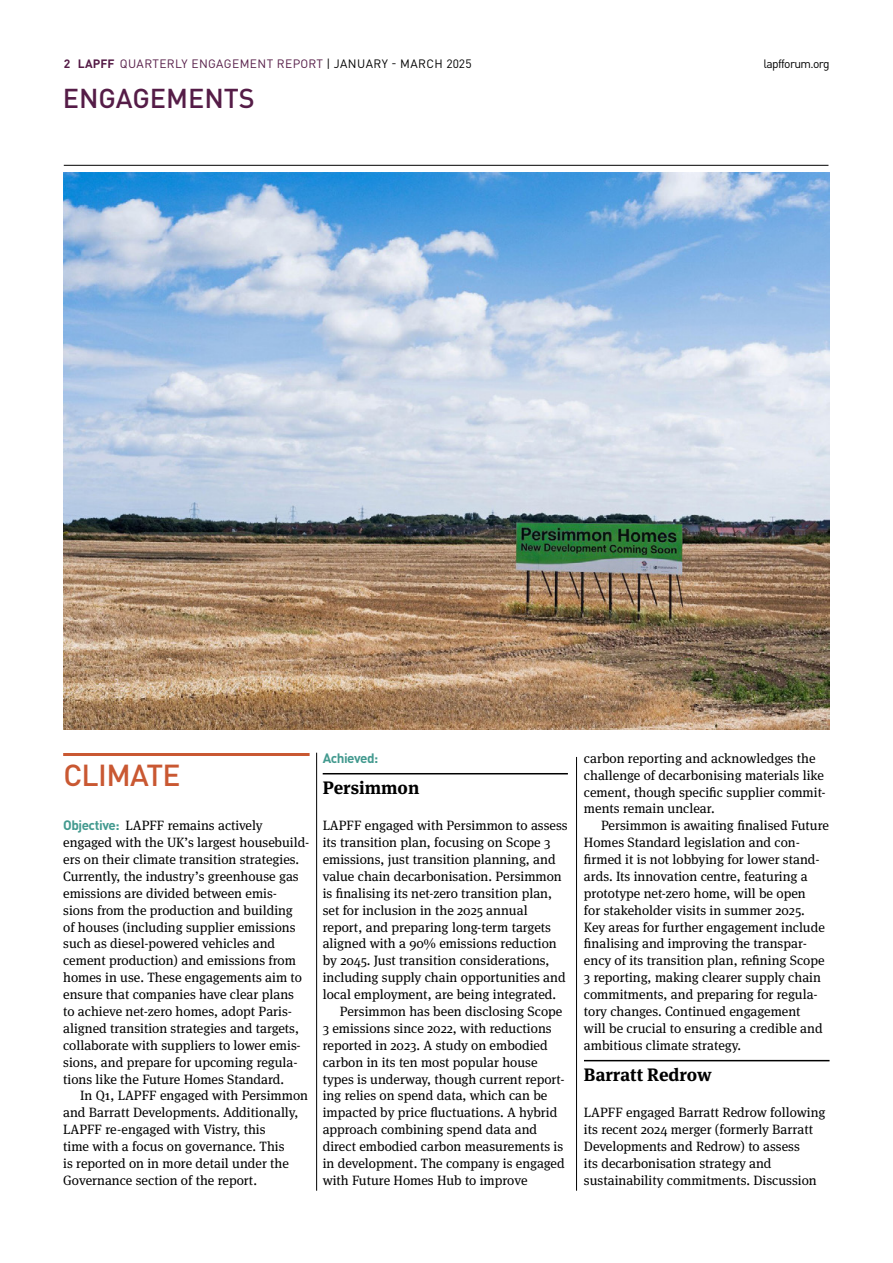
<style>
.page{position:relative;width:893px;height:1263px;background:#fff}
.page>*{position:absolute;margin:0;border:0;box-sizing:border-box;transform-origin:0 0}
.t1{font:500 30px "DINOT";letter-spacing:-.02em;color:#c95832}
.t2{font:500 27px "DINOT";color:#551c47}
.t3{font:700 18px "Meta Serif OT";color:#000}
.t4{font:13.5px/16.8px "Meta Serif OT";color:#000}
.t5{font:700 13.5px "DINOT";letter-spacing:-.04em;color:#439a8f}
.t6{font:12px "DINOT";letter-spacing:.035em;color:#551c47}
.t7{font:12px "DINOT";letter-spacing:-.05em;color:#000}
.s1{font-weight:700}
.s2{color:#000}
.s3{font-family:"DINOT";font-weight:700;color:#439a8f}
</style>
<div class="page">
<hr style="left:64px;top:165px;width:764px;height:1px;background:#000">
<hr style="left:576px;top:757px;width:1px;height:434px;background:#000">
<hr style="left:316px;top:753px;width:1px;height:438px;background:#000">
<hr style="left:63px;top:753px;width:247px;height:3px;background:#c95832">
<hr style="left:323px;top:773px;width:245px;height:1px;background:#000">
<hr style="left:584px;top:1060px;width:245px;height:1px;background:#000">
<img style="left:64px;top:172px;width:765px;height:557px">
<p class="t6" style="left:64px;top:54px;width:409px"><span class="s1">2 LAPFF</span> QUARTERLY ENGAGEMENT REPORT <span class="s2">| JANUARY - MARCH 2025</span></p>
<p class="t7" style="left:763px;top:55px;width:68px">lapfforum.org</p>
<h2 class="t2" style="left:63px;top:78px;width:194px">ENGAGEMENTS</h2>
<h1 class="t1" style="left:63px;top:752px;width:119px">CLIMATE</h1>
<p class="t4" style="left:63px;top:817px;width:248px"><span class="s3">Objective:</span> LAPFF remains actively engaged with the UK’s largest housebuild&shy;ers on their climate transition strategies.<br>Currently, the industry’s greenhouse gas emissions are divided between emis&shy;sions from the production and building<br>of houses (including supplier emissions such as diesel-powered vehicles and cement production) and emissions from homes in use. These engagements aim to ensure that companies have clear plans<br>to achieve net-zero homes, adopt Paris&shy;aligned transition strategies and targets, collaborate with suppliers to lower emis&shy;sions, and prepare for upcoming regula&shy;tions like the Future Homes Standard.</p>
<p class="t4" style="left:63px;top:1087px;width:246px;text-indent:17px">In Q1, LAPFF engaged with Persimmon and Barratt Developments. Additionally, LAPFF re-engaged with Vistry, this<br>time with a focus on governance. This<br>is reported on in more detail under the Governance section of the report.</p>
<p class="t5" style="left:323px;top:747px;width:57px">Achieved:</p>
<h3 class="t3" style="left:323px;top:776px;width:98px">Persimmon</h3>
<p class="t4" style="left:323px;top:817px;width:247px">LAPFF engaged with Persimmon to assess</p>
<p class="t4" style="left:323px;top:834px;width:229px">its transition plan, focusing on Scope 3</p>
<p class="t4" style="left:323px;top:851px;width:235px">emissions, just transition planning, and</p>
<p class="t4" style="left:323px;top:868px;width:241px">value chain decarbonisation. Persimmon</p>
<p class="t4" style="left:323px;top:885px;width:231px">is finalising its net-zero transition plan,</p>
<p class="t4" style="left:323px;top:902px;width:206px">set for inclusion in the 2025 annual</p>
<p class="t4" style="left:323px;top:919px;width:230px">report, and preparing long-term targets</p>
<p class="t4" style="left:323px;top:936px;width:236px">aligned with a 90% emissions reduction</p>
<p class="t4" style="left:323px;top:952px;width:228px">by 2045. Just transition considerations,</p>
<p class="t4" style="left:323px;top:969px;width:244px">including supply chain opportunities and</p>
<p class="t4" style="left:323px;top:986px;width:235px">local employment, are being integrated.</p>
<p class="t4" style="left:340px;top:1003px;width:224px">Persimmon has been disclosing Scope</p>
<p class="t4" style="left:323px;top:1020px;width:231px">3 emissions since 2022, with reductions</p>
<p class="t4" style="left:323px;top:1037px;width:227px">reported in 2023. A study on embodied</p>
<p class="t4" style="left:323px;top:1054px;width:216px">carbon in its ten most popular house</p>
<p class="t4" style="left:323px;top:1071px;width:243px">types is underway, though current report-</p>
<p class="t4" style="left:323px;top:1087px;width:226px">ing relies on spend data, which can be</p>
<p class="t4" style="left:323px;top:1104px;width:236px">impacted by price fluctuations. A hybrid</p>
<p class="t4" style="left:323px;top:1121px;width:216px">approach combining spend data and</p>
<p class="t4" style="left:323px;top:1138px;width:242px">direct embodied carbon measurements is</p>
<p class="t4" style="left:323px;top:1155px;width:244px">in development. The company is engaged</p>
<p class="t4" style="left:323px;top:1172px;width:206px">with Future Homes Hub to improve</p>
<p class="t4" style="left:584px;top:750px;width:243px">carbon reporting and acknowledges the challenge of decarbonising materials like cement, though specific supplier commit&shy;ments remain unclear.</p>
<p class="t4" style="left:584px;top:817px;width:247px;text-indent:17px">Persimmon is awaiting finalised Future Homes Standard legislation and con&shy;firmed it is not lobbying for lower stand&shy;ards. Its innovation centre, featuring a prototype net-zero home, will be open<br>for stakeholder visits in summer 2025.<br>Key areas for further engagement include finalising and improving the transpar&shy;ency of its transition plan, refining Scope 3 reporting, making clearer supply chain commitments, and preparing for regula&shy;tory changes. Continued engagement<br>will be crucial to ensuring a credible and ambitious climate strategy.</p>
<h3 class="t3" style="left:584px;top:1063px;width:129px">Barratt Redrow</h3>
<p class="t4" style="left:584px;top:1104px;width:243px">LAPFF engaged Barratt Redrow following its recent 2024 merger (formerly Barratt Developments and Redrow) to assess<br>its decarbonisation strategy and sustainability commitments. Discussion</p>
</div>
